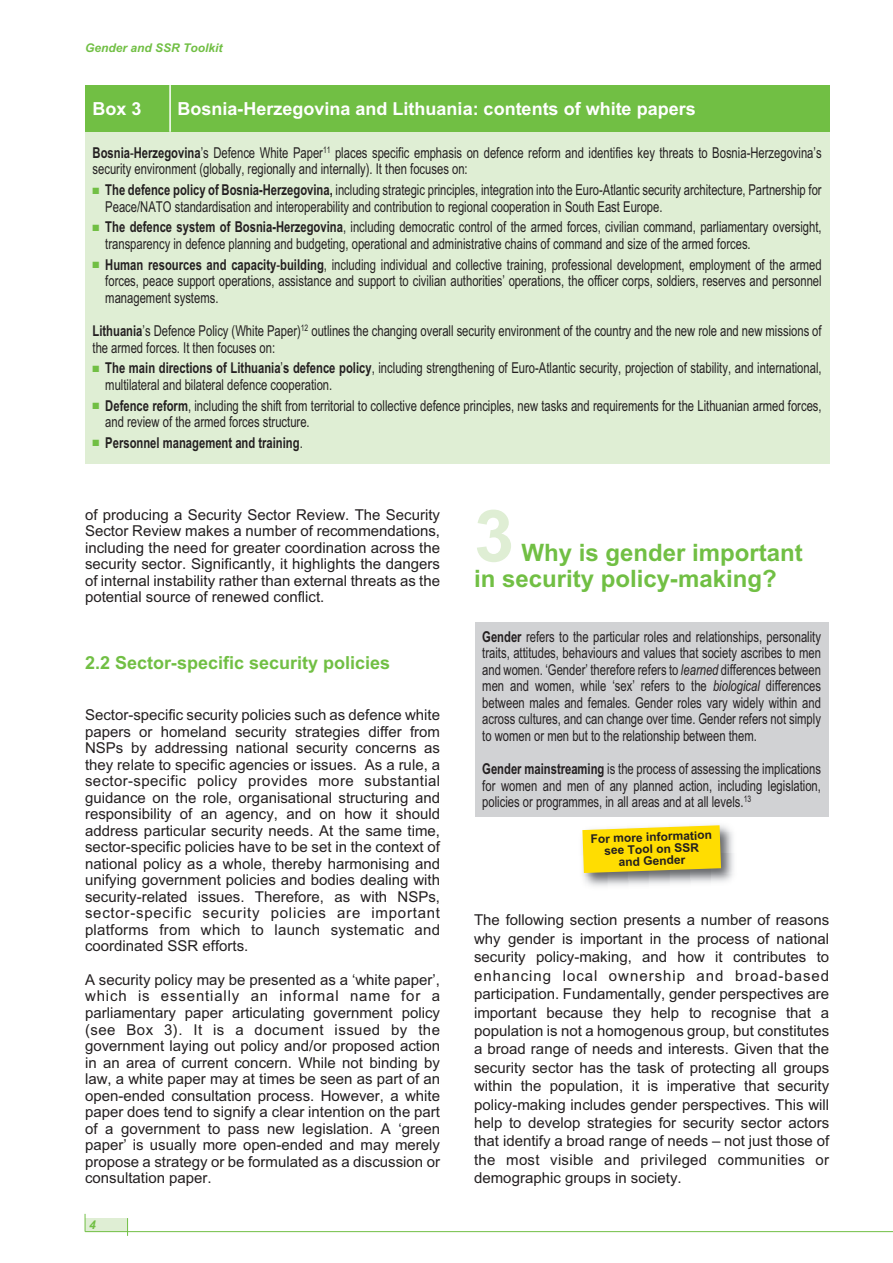
<style>
.page{position:relative;width:893px;height:1263px;background:#fff}
.page>*{position:absolute;margin:0;border:0;box-sizing:border-box;transform-origin:0 0}
.t1{font:700 72px "Arial";color:#dfeed4}
.t2{font:700 24px/26px "Arial";color:#71bf44}
.t3{font:700 18px "Arial";color:#fff}
.t4{font:700 18px "Arial";color:#71bf44}
.t5{font:15px/16.5px "Arial";color:#231f20;text-align:justify}
.t6{font:15px/16.5px "Arial";color:#231f20;scale:.75 1}
.t7{font:700 15px "Arial";color:#231f20;scale:.75 1}
.t8{font:700 12px/12px "Arial";color:#231f20;text-align:center}
.t9{font:italic 700 12px "Arial";color:#71bf44}
.s1{font-weight:700}
.s2{color:#71bf44}
.s3{font-weight:400}
.s4{font-style:italic}
</style>
<div class="page">
<div style="left:85px;top:1218px;width:43px;height:13px;background:#dfeed4"></div>
<img style="left:582px;top:825px;width:152px;height:62px">
<svg style="left:582px;top:825px;width:139px;height:48px;background:#f7d917"></svg>
<div style="left:475px;top:622px;width:353px;height:194px;background:#d1d2d4"></div>
<hr style="left:85px;top:1231px;width:808px;height:1px;background:#71bf44">
<svg style="left:85px;top:1214px;width:1px;height:17px"></svg>
<svg style="left:127px;top:1218px;width:1px;height:18px"></svg>
<div style="left:85px;top:110px;width:744px;height:354px;background:#dfeed4"></div>
<div style="left:85px;top:85px;width:744px;height:47px;background:#71bf44"></div>
<hr style="left:169px;top:85px;width:2px;height:47px;background:#fff">
<p class="t9" style="left:85px;top:41px;width:139px">Gender and SSR Toolkit</p>
<p class="t3" style="left:93px;top:98px;width:51px">Box 3</p>
<p class="t3" style="left:178px;top:98px;width:520px">Bosnia-Herzegovina and Lithuania: contents of white papers</p>
<p class="t6" style="left:93px;top:144px;width:974px"><span class="s1">Bosnia</span>-<span class="s1">Herzegovina</span>’s Defence White Paper<sup>11</sup> places specific emphasis on defence reform and identifies key threats to Bosnia-Herzegovina’s security environment (globally, regionally and internally). It then focuses on:</p>
<p class="t6" style="left:105px;top:182px;width:957px;text-indent:-13px"><span class="s2">■</span> <span class="s1">The defence policy of Bosnia-Herzegovina,</span> including strategic principles, integration into the Euro-Atlantic security architecture, Partnership for<br>Peace/NATO standardisation and interoperability and contribution to regional cooperation in South East Europe.</p>
<p class="t6" style="left:105px;top:219px;width:957px;text-indent:-13px"><span class="s2">■</span> <span class="s1">The defence system of Bosnia-Herzegovina</span>, including democratic control of the armed forces, civilian command, parliamentary oversight, transparency in defence planning and budgeting, operational and administrative chains of command and size of the armed forces.</p>
<p class="t6" style="left:105px;top:256px;width:957px;text-align:justify;text-indent:-13px"><span class="s2">■</span> <span class="s1">Human resources and capacity</span>-<span class="s1">building</span>, including individual and collective training, professional development, employment of the armed forces, peace support operations, assistance and support to civilian authorities’ operations, the officer corps, soldiers, reserves and personnel management systems.</p>
<p class="t6" style="left:93px;top:323px;width:974px"><span class="s1">Lithuania</span>’s Defence Policy (White Paper)<sup>12</sup> outlines the changing overall security environment of the country and the new role and new missions of the armed forces. It then focuses on:</p>
<p class="t6" style="left:105px;top:360px;width:957px;text-indent:-13px"><span class="s2">■</span> <span class="s1">The main directions of Lithuania</span>’<span class="s1">s defence policy</span>, including strengthening of Euro-Atlantic security, projection of stability, and international, multilateral and bilateral defence cooperation.</p>
<p class="t6" style="left:105px;top:397px;width:957px;text-indent:-13px"><span class="s2">■</span> <span class="s1">Defence reform</span>, including the shift from territorial to collective defence principles, new tasks and requirements for the Lithuanian armed forces, and review of the armed forces structure.</p>
<p class="t7" style="left:93px;top:434px;width:282px"><span class="s2">■</span> Personnel management and training<span class="s3">.</span></p>
<p class="t5" style="left:85px;top:506px;width:357px">of producing a Security Sector Review. The Security Sector Review makes a number of recommendations, including the need for greater coordination across the security sector. Significantly, it highlights the dangers of internal instability rather than external threats as the potential source of renewed conflict.</p>
<p class="t4" style="left:85px;top:653px;width:307px">2.2 Sector-specific security policies</p>
<p class="t5" style="left:85px;top:707px;width:357px">Sector-specific security policies such as defence white papers or homeland security strategies differ from NSPs by addressing national security concerns as they relate to specific agencies or issues. As a rule, a sector-specific policy provides more substantial guidance on the role, organisational structuring and responsibility of an agency, and on how it should address particular security needs. At the same time, sector-specific policies have to be set in the context of national policy as a whole, thereby harmonising and unifying government policies and bodies dealing with security-related issues. Therefore, as with NSPs, sector-specific security policies are important platforms from which to launch systematic and coordinated SSR efforts.</p>
<p class="t5" style="left:85px;top:971px;width:357px">A security policy may be presented as a ‘white paper’, which is essentially an informal name for a parliamentary paper articulating government policy (see Box 3). It is a document issued by the government laying out policy and/or proposed action in an area of current concern. While not binding by law, a white paper may at times be seen as part of an open-ended consultation process. However, a white paper does tend to signify a clear intention on the part of a government to pass new legislation. A ‘green paper’ is usually more open-ended and may merely propose a strategy or be formulated as a discussion or consultation paper.</p>
<p class="t9" style="left:89px;top:1218px;width:8px">4</p>
<h1 class="t1" style="left:474px;top:494px;width:42px">3</h1>
<h2 class="t2" style="left:474px;top:540px;width:330px;text-indent:47px">Why is gender important in security policy-making?</h2>
<p class="t6" style="left:482px;top:628px;width:453px;text-align:justify"><span class="s1">Gender</span> refers to the particular roles and relationships, personality traits, attitudes, behaviours and values that society ascribes to men and women. ‘Gender’ therefore refers to <span class="s4">learned</span> differences between men and women, while ‘sex’ refers to the <span class="s4">biological</span> differences between males and females. Gender roles vary widely within and across cultures, and can change over time. Gender refers not simply to women or men but to the relationship between them.</p>
<p class="t6" style="left:482px;top:761px;width:453px;text-align:justify"><span class="s1">Gender mainstreaming</span> is the process of assessing the implications for women and men of any planned action, including legislation, policies or programmes, in all areas and at all levels.<sup>13</sup></p>
<p class="t8" style="left:590px;top:833px;width:123px;rotate:-2deg">For more information see Tool on SSR<br>and Gender</p>
<p class="t5" style="left:474px;top:911px;width:357px;line-height:18.5px">The following section presents a number of reasons why gender is important in the process of national security policy-making, and how it contributes to enhancing local ownership and broad-based participation. Fundamentally, gender perspectives are important because they help to recognise that a population is not a homogenous group, but constitutes a broad range of needs and interests. Given that the security sector has the task of protecting all groups within the population, it is imperative that security policy-making includes gender perspectives. This will help to develop strategies for security sector actors that identify a broad range of needs – not just those of the most visible and privileged communities or demographic groups in society.</p>
</div>
